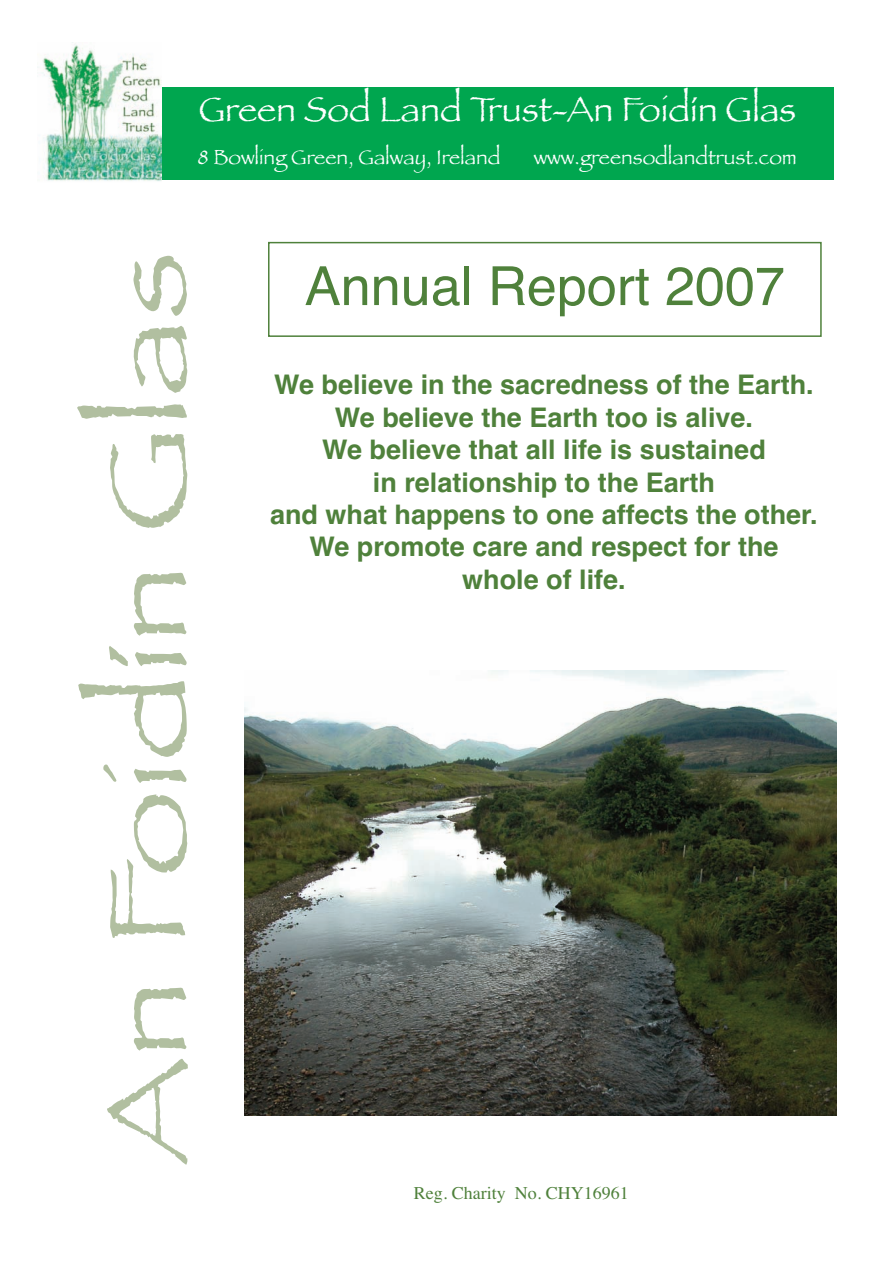
<style>
.page{position:relative;width:893px;height:1263px;background:#fff}
.page>*{position:absolute;margin:0;border:0;box-sizing:border-box;transform-origin:0 0}
.t1{font:114.6px "Papyrus";color:#b1bfa0;scale:1.25 1}
.t2{font:54px "Helvetica";color:#4f813b}
.t3{font:36px "Papyrus";color:#fff}
.t4{font:700 27px/32.4px "Helvetica";color:#4f813b;text-align:center}
.t5{font:21px "Papyrus";color:#fff}
.t6{font:18px "Times";color:#4f813b}
</style>
<div class="page">
<div style="left:50px;top:88px;width:783px;height:92px;background:#00a64f"></div>
<img style="left:42px;top:42px;width:120px;height:139px">
<img style="left:245px;top:670px;width:591px;height:445px">
<div style="left:268px;top:242px;width:554px;height:95px;border:2px solid #4f813b"></div>
<h3 class="t3" style="left:199px;top:88px;width:599px">Green Sod Land Trust-An Foidín Glas</h3>
<p class="t5" style="left:198px;top:144px;width:304px">8 Bowling Green, Galway, Ireland</p>
<p class="t5" style="left:534px;top:144px;width:264px">www.greensodlandtrust.com</p>
<h1 class="t1" style="left:78px;top:1164px;width:732px;rotate:-90deg">An Foidín Glas</h1>
<h2 class="t2" style="left:305px;top:255px;width:482px">Annual Report 2007</h2>
<p class="t4" style="left:270px;top:369px;width:549px">We believe in the sacredness of the Earth.<br>We believe the Earth too is alive.<br>We believe that all life is sustained<br>in relationship to the Earth<br>and what happens to one affects the other.<br>We promote care and respect for the whole of life.</p>
<p class="t6" style="left:414px;top:1182px;width:216px">Reg. Charity No. CHY16961</p>
</div>
